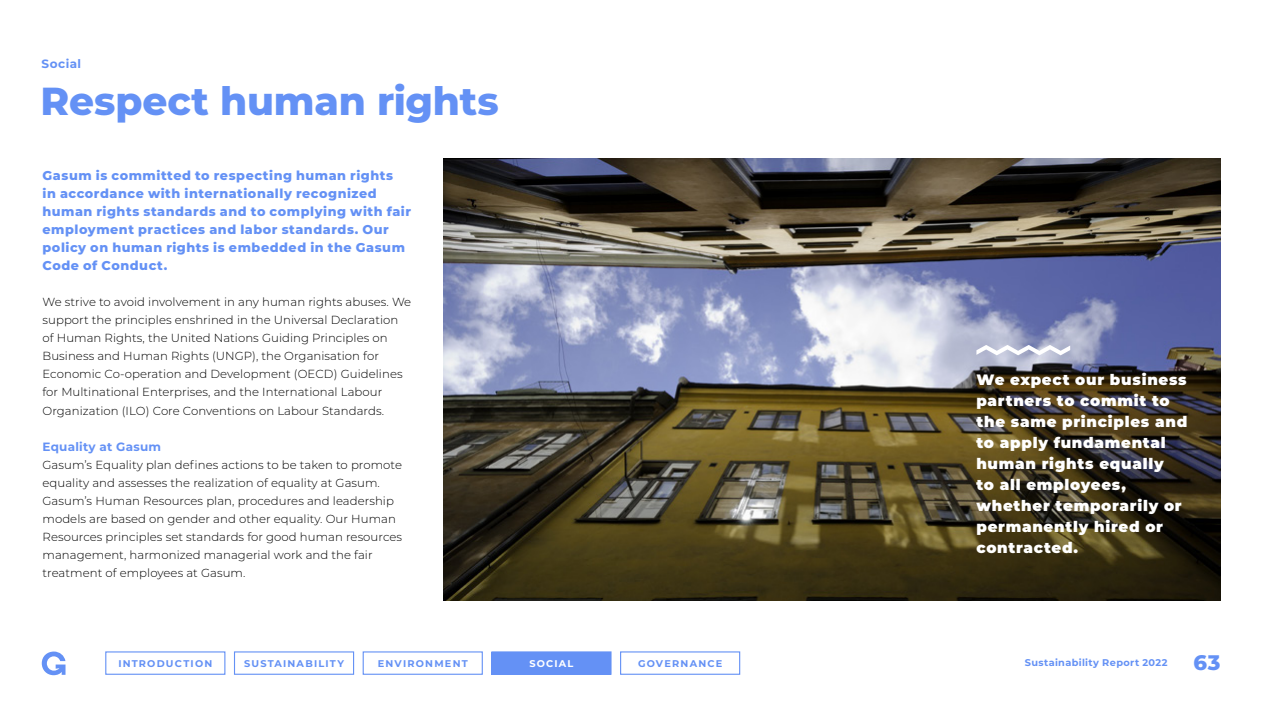
<style>
.page{position:relative;width:1263px;height:711px;background:#fff}
.page>*{position:absolute;margin:0;border:0;box-sizing:border-box;transform-origin:0 0}
.t1{font:800 39px "Montserrat";letter-spacing:-.005em;color:#6491f5}
.t2{font:900 15px/21px "Montserrat";letter-spacing:.05em;color:#fff}
.t3{font:800 12.75px/18px "Montserrat";letter-spacing:.04em;color:#6491f5}
.t4{font:700 12px "Montserrat";letter-spacing:.02em;color:#6491f5}
.t5{font:300 11.7px/18px "Montserrat";letter-spacing:.005em;color:#000}
.t6{font:700 9.75px "Montserrat";letter-spacing:.12em;color:#6491f5}
.t7{font:700 9.75px "Montserrat";letter-spacing:.04em;color:#6491f5}
.t8{font:700 9.75px "Montserrat";letter-spacing:.125em;color:#fff}
.s1{font-weight:800;font-size:21px}
</style>
<div class="page">
<img style="left:444px;top:159px;width:776px;height:441px">
<svg style="left:976px;top:344px;width:94px;height:11px"></svg>
<svg style="left:42px;top:651px;width:24px;height:23px"></svg>
<div style="left:492px;top:651px;width:119px;height:22px;background:#6491f5"></div>
<div style="left:491px;top:651px;width:120px;height:23px;border:1px solid #6491f5"></div>
<p class="t4" style="left:41px;top:55px;width:41px">Social</p>
<h1 class="t1" style="left:40px;top:72px;width:460px">Respect human rights</h1>
<p class="t3" style="left:43px;top:166px;width:370px">Gasum is committed to respecting human rights<br>in accordance with internationally recognized human rights standards and to complying with fair employment practices and labor standards. Our policy on human rights is embedded in the Gasum Code of Conduct.</p>
<p class="t5" style="left:43px;top:292px;width:370px">We strive to avoid involvement in any human rights abuses. We support the principles enshrined in the Universal Declaration of Human Rights, the United Nations Guiding Principles on Business and Human Rights (UNGP), the Organisation for Economic Co-operation and Development (OECD) Guidelines for Multinational Enterprises, and the International Labour Organization (ILO) Core Conventions on Labour Standards.</p>
<p class="t4" style="left:43px;top:437px;width:120px">Equality at Gasum</p>
<p class="t5" style="left:43px;top:454px;width:361px">Gasum’s Equality plan defines actions to be taken to promote equality and assesses the realization of equality at Gasum.<br>Gasum’s Human Resources plan, procedures and leadership models are based on gender and other equality. Our Human Resources principles set standards for good human resources management, harmonized managerial work and the fair treatment of employees at Gasum.</p>
<p class="t2" style="left:976px;top:368px;width:212px">We expect our business partners to commit to the same principles and to apply fundamental human rights equally<br>to all employees, whether temporarily or permanently hired or contracted.</p>
<p class="t6" style="left:118px;top:655px;width:95px">INTRODUCTION</p>
<p class="t6" style="left:244px;top:655px;width:101px">SUSTAINABILITY</p>
<p class="t6" style="left:378px;top:655px;width:92px">ENVIRONMENT</p>
<p class="t8" style="left:529px;top:655px;width:46px">SOCIAL</p>
<p class="t6" style="left:638px;top:655px;width:86px">GOVERNANCE</p>
<p class="t7" style="left:1025px;top:655px;width:197px">Sustainability Report 2022 <span class="s1">63</span></p>
</div>
